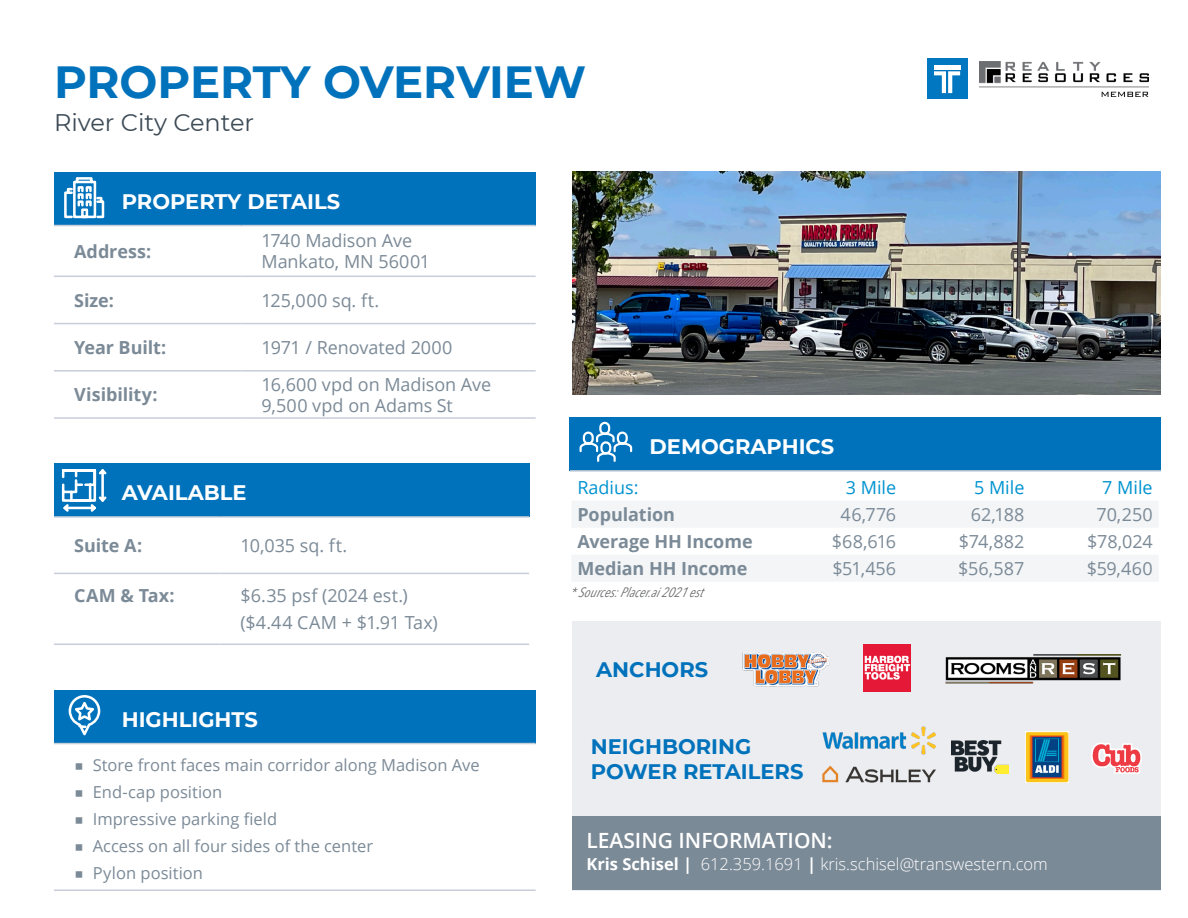
<style>
.page{position:relative;width:1188px;height:918px;background:#fff}
.page>*{position:absolute;margin:0;border:0;box-sizing:border-box;transform-origin:0 0}
.Address_or_Name_of_Building{font:700 45px "Montserrat";letter-spacing:-.01em;color:#0072bc}
.Building___Web_Address{font:24px "Montserrat";color:#3c4a55}
.t1{font:700 21px "Montserrat";color:#fff}
.t2{font:700 21px "Montserrat";color:#0072bc}
.t3{font:600 21px "Open Sans";color:#fff}
.t4{font:18px/27px "Open Sans";letter-spacing:-.005em;color:#7b8a97}
.t5{font:700 18px "Open Sans";letter-spacing:-.005em;color:#7b8a97}
.subheads{font:18px "Open Sans";color:#0093d0}
.t6{font:16.5px "Open Sans";color:#7b8a97}
.Broker_Contact_Info{font:300 16.5px "Open Sans";color:#fff}
.subheads-2{font:italic condensed 13.5px "Avenir Next LT Pro";color:#6c6d70}
.s1{font-family:"Montserrat"}
.s2{font-weight:700}
</style>
<div class="page">
<div style="left:54px;top:172px;width:482px;height:54px;background:#0072bc"></div>
<hr style="left:54px;top:225px;width:187px;height:1px;background:#c7ced9">
<hr style="left:241px;top:225px;width:295px;height:1px;background:#c7ced9">
<hr style="left:54px;top:276px;width:187px;height:1px;background:#c7ced9">
<hr style="left:241px;top:276px;width:295px;height:1px;background:#c7ced9">
<hr style="left:54px;top:323px;width:187px;height:1px;background:#c7ced9">
<hr style="left:54px;top:370px;width:187px;height:2px;background:#c7ced9">
<hr style="left:54px;top:417px;width:187px;height:2px;background:#c7ced9">
<hr style="left:241px;top:323px;width:295px;height:1px;background:#c7ced9">
<hr style="left:241px;top:370px;width:295px;height:2px;background:#c7ced9">
<hr style="left:241px;top:417px;width:295px;height:2px;background:#c7ced9">
<img style="left:572px;top:172px;width:589px;height:222px">
<div style="left:572px;top:621px;width:589px;height:270px;background:#ebedf0"></div>
<div style="left:572px;top:816px;width:589px;height:74px;background:#7b8a97"></div>
<div style="left:54px;top:690px;width:482px;height:54px;background:#0072bc"></div>
<hr style="left:54px;top:743px;width:482px;height:1px;background:#c7ced9">
<hr style="left:54px;top:890px;width:482px;height:1px;background:#c7ced9">
<div style="left:927px;top:59px;width:40px;height:40px;background:#0077c0"></div>
<svg style="left:934px;top:71px;width:26px;height:22px"></svg>
<div style="left:934px;top:65px;width:26px;height:5px;background:#fff"></div>
<img style="left:980px;top:61px;width:168px;height:36px">
<img style="left:822px;top:765px;width:114px;height:18px">
<img style="left:742px;top:652px;width:88px;height:35px">
<img style="left:951px;top:741px;width:58px;height:33px">
<img style="left:1092px;top:743px;width:50px;height:31px">
<img style="left:863px;top:644px;width:47px;height:48px">
<img style="left:823px;top:726px;width:113px;height:29px">
<img style="left:1025px;top:731px;width:44px;height:52px">
<img style="left:945px;top:655px;width:176px;height:29px">
<svg style="left:64px;top:177px;width:41px;height:42px"></svg>
<svg style="left:572px;top:501px;width:586px;height:80px;fill:#f3f5f7"></svg>
<div style="left:570px;top:417px;width:591px;height:54px;background:#0072bc"></div>
<hr style="left:570px;top:470px;width:591px;height:2px;background:#c7ced9">
<svg style="left:579px;top:421px;width:54px;height:41px"></svg>
<svg style="left:68px;top:695px;width:33px;height:41px"></svg>
<div style="left:54px;top:463px;width:475px;height:54px;background:#0072bc"></div>
<hr style="left:54px;top:516px;width:166px;height:2px;background:#c7ced9">
<hr style="left:220px;top:516px;width:309px;height:2px;background:#c7ced9">
<hr style="left:54px;top:573px;width:166px;height:1px;background:#c7ced9">
<hr style="left:54px;top:644px;width:166px;height:1px;background:#c7ced9">
<hr style="left:220px;top:573px;width:309px;height:1px;background:#c7ced9">
<hr style="left:220px;top:644px;width:309px;height:1px;background:#c7ced9">
<svg style="left:61px;top:469px;width:46px;height:43px"></svg>
<p class="Address_or_Name_of_Building" style="left:54px;top:49px;width:534px">PROPERTY OVERVIEW</p>
<p class="Building___Web_Address" style="left:54px;top:106px;width:202px">River City Center</p>
<p class="t1" style="left:122px;top:186px;width:220px">PROPERTY DETAILS</p>
<p class="t5" style="left:74px;top:239px;width:79px">Address:</p>
<p class="t4" style="left:262px;top:227px;width:152px">1740 Madison Ave</p>
<p class="t4" style="left:262px;top:248px;width:170px">Mankato, MN 56001</p>
<p class="t5" style="left:74px;top:288px;width:41px">Size:</p>
<p class="t4" style="left:262px;top:286px;width:119px">125,000 sq. ft.</p>
<p class="t5" style="left:74px;top:335px;width:94px">Year Built:</p>
<p class="t4" style="left:262px;top:334px;width:192px">1971 / Renovated 2000</p>
<p class="t5" style="left:74px;top:382px;width:85px">Visibility:</p>
<p class="t4" style="left:262px;top:370px;width:231px">16,600 vpd on Madison Ave</p>
<p class="t4" style="left:262px;top:391px;width:193px">9,500 vpd on Adams St</p>
<p class="t1" style="left:122px;top:478px;width:126px">AVAILABLE</p>
<p class="t5" style="left:74px;top:533px;width:70px">Suite A:</p>
<p class="t4" style="left:241px;top:532px;width:108px">10,035 sq. ft.</p>
<p class="t5" style="left:74px;top:583px;width:102px">CAM &amp; Tax:</p>
<p class="t4" style="left:241px;top:582px;width:199px">$6.35 psf (2024 est.) ($4.44 CAM + $1.91 Tax)</p>
<p class="t1" style="left:122px;top:704px;width:138px">HIGHLIGHTS</p>
<p class="t6" style="left:74px;top:754px;width:407px"><span class="s1">■</span> Store front faces main corridor along Madison Ave</p>
<p class="t6" style="left:74px;top:781px;width:150px"><span class="s1">■</span> End-cap position</p>
<p class="t6" style="left:74px;top:808px;width:204px"><span class="s1">■</span> Impressive parking field</p>
<p class="t6" style="left:74px;top:835px;width:300px"><span class="s1">■</span> Access on all four sides of the center</p>
<p class="t6" style="left:74px;top:862px;width:130px"><span class="s1">■</span> Pylon position</p>
<p class="t1" style="left:650px;top:431px;width:186px">DEMOGRAPHICS</p>
<p class="subheads" style="left:577px;top:475px;width:63px">Radius:</p>
<p class="subheads" style="left:846px;top:475px;width:52px">3 Mile</p>
<p class="subheads" style="left:974px;top:475px;width:52px">5 Mile</p>
<p class="subheads" style="left:1102px;top:475px;width:52px">7 Mile</p>
<p class="t5" style="left:577px;top:501px;width:99px">Population</p>
<p class="t4" style="left:841px;top:500px;width:57px">46,776</p>
<p class="t4" style="left:971px;top:500px;width:55px">62,188</p>
<p class="t4" style="left:1097px;top:500px;width:58px">70,250</p>
<p class="t5" style="left:577px;top:528px;width:177px">Average HH Income</p>
<p class="t4" style="left:832px;top:527px;width:66px">$68,616</p>
<p class="t4" style="left:959px;top:527px;width:67px">$74,882</p>
<p class="t4" style="left:1087px;top:527px;width:67px">$78,024</p>
<p class="t5" style="left:577px;top:555px;width:171px">Median HH Income</p>
<p class="t4" style="left:832px;top:554px;width:65px">$51,456</p>
<p class="t4" style="left:958px;top:554px;width:68px">$56,587</p>
<p class="t4" style="left:1087px;top:554px;width:67px">$59,460</p>
<p class="subheads-2" style="left:570px;top:585px;width:139px">*Sources:Placer.ai2021est</p>
<p class="t2" style="left:596px;top:655px;width:113px">ANCHORS</p>
<p class="t2" style="left:591px;top:731px;width:162px">NEIGHBORING</p>
<p class="t2" style="left:591px;top:756px;width:214px">POWER RETAILERS</p>
<p class="t3" style="left:586px;top:826px;width:248px">LEASING INFORMATION:</p>
<p class="Broker_Contact_Info" style="left:586px;top:852px;width:463px"><span class="s2">Kris Schisel |</span> 612.359.1691 <span class="s2">|</span> kris.schisel@transwestern.com</p>
</div>
